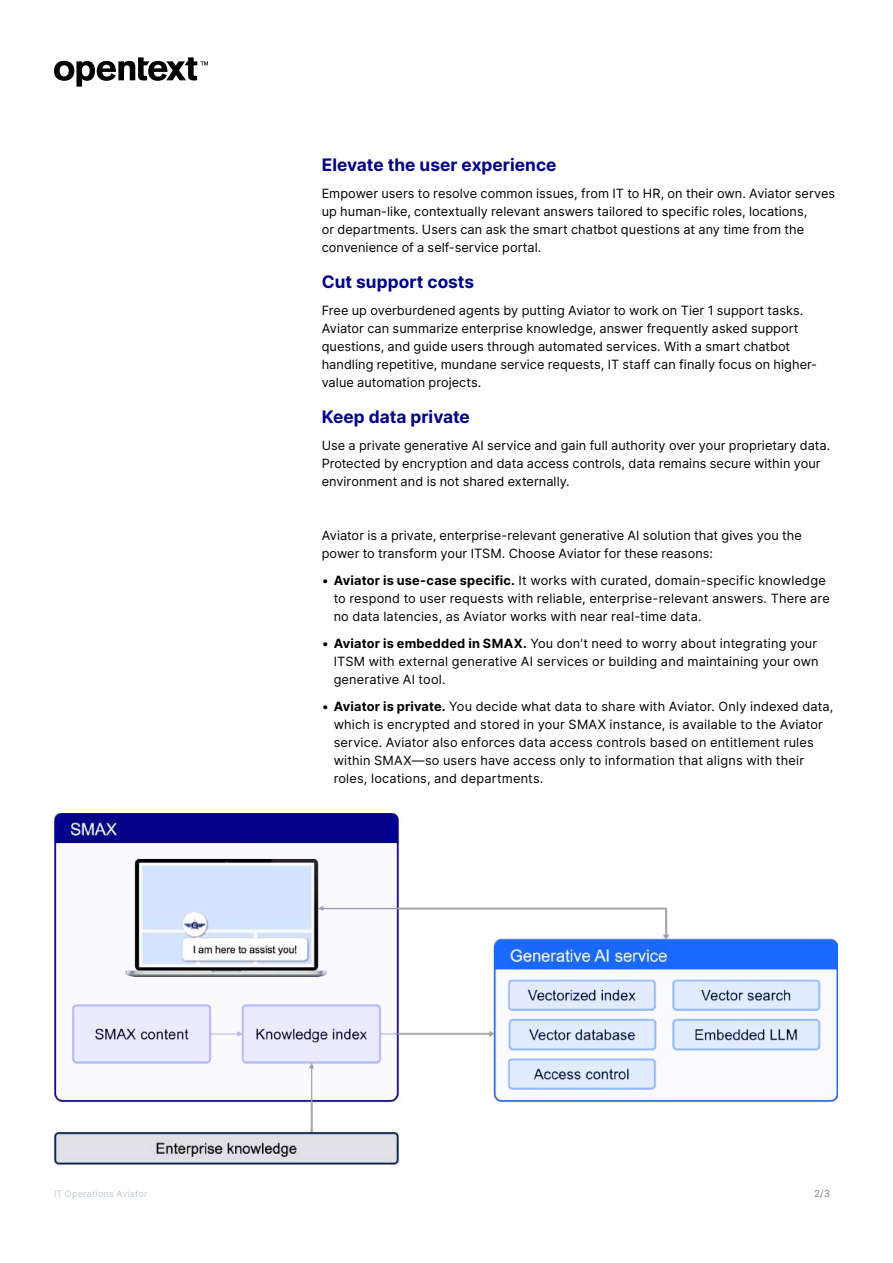
<style>
.page{position:relative;width:893px;height:1263px;background:#fff}
.page>*{position:absolute;margin:0;border:0;box-sizing:border-box;transform-origin:0 0}
.t1{font:700 17.25px "Inter";color:#00008b}
.t2{font:12.75px/18px "Inter";letter-spacing:.01em;color:#000}
.t3{font:12.75px/18px "Inter V";letter-spacing:.005em;color:#000}
.t4{font:9.75px "Inter V";color:#808080}
.t5{font:9px "Inter V";letter-spacing:.025em;color:#bfc9cf}
.s1{font-weight:700}
</style>
<div class="page">
<svg style="left:54px;top:57px;width:154px;height:30px"></svg>
<img style="left:54px;top:813px;width:783px;height:352px">
<h1 class="t1" style="left:322px;top:152px;width:236px">Elevate the user experience</h1>
<p class="t3" style="left:322px;top:184px;width:515px">Empower users to resolve common issues, from IT to HR, on their own. Aviator serves up human-like, contextually relevant answers tailored to specific roles, locations,<br>or departments. Users can ask the smart chatbot questions at any time from the convenience of a self-service portal.</p>
<h1 class="t1" style="left:322px;top:269px;width:154px">Cut support costs</h1>
<p class="t3" style="left:322px;top:301px;width:497px">Free up overburdened agents by putting Aviator to work on Tier 1 support tasks.<br>Aviator can summarize enterprise knowledge, answer frequently asked support questions, and guide users through automated services. With a smart chatbot handling repetitive, mundane service requests, IT staff can finally focus on higher&shy;value automation projects.</p>
<h1 class="t1" style="left:322px;top:404px;width:150px">Keep data private</h1>
<p class="t3" style="left:322px;top:436px;width:510px">Use a private generative AI service and gain full authority over your proprietary data.<br>Protected by encryption and data access controls, data remains secure within your environment and is not shared externally.</p>
<p class="t2" style="left:322px;top:526px;width:482px">Aviator is a private, enterprise-relevant generative AI solution that gives you the power to transform your ITSM. Choose Aviator for these reasons:</p>
<p class="t2" style="left:334px;top:571px;width:498px;text-indent:-12px">• <span class="s1">Aviator is use-case specific.</span> It works with curated, domain-specific knowledge to respond to user requests with reliable, enterprise-relevant answers. There are no data latencies, as Aviator works with near real-time data.</p>
<p class="t2" style="left:334px;top:634px;width:486px;text-align:justify;text-indent:-12px">• <span class="s1">Aviator is embedded in SMAX.</span> You don’t need to worry about integrating your ITSM with external generative AI services or building and maintaining your own generative AI tool.</p>
<p class="t2" style="left:334px;top:697px;width:501px;text-indent:-12px">• <span class="s1">Aviator is private.</span> You decide what data to share with Aviator. Only indexed data, which is encrypted and stored in your SMAX instance, is available to the Aviator service. Aviator also enforces data access controls based on entitlement rules within SMAX—so users have access only to information that aligns with their roles, locations, and departments.</p>
<p class="t5" style="left:54px;top:1187px;width:95px">IT Operations Aviator</p>
<p class="t4" style="left:814px;top:1186px;width:17px">2/3</p>
</div>
